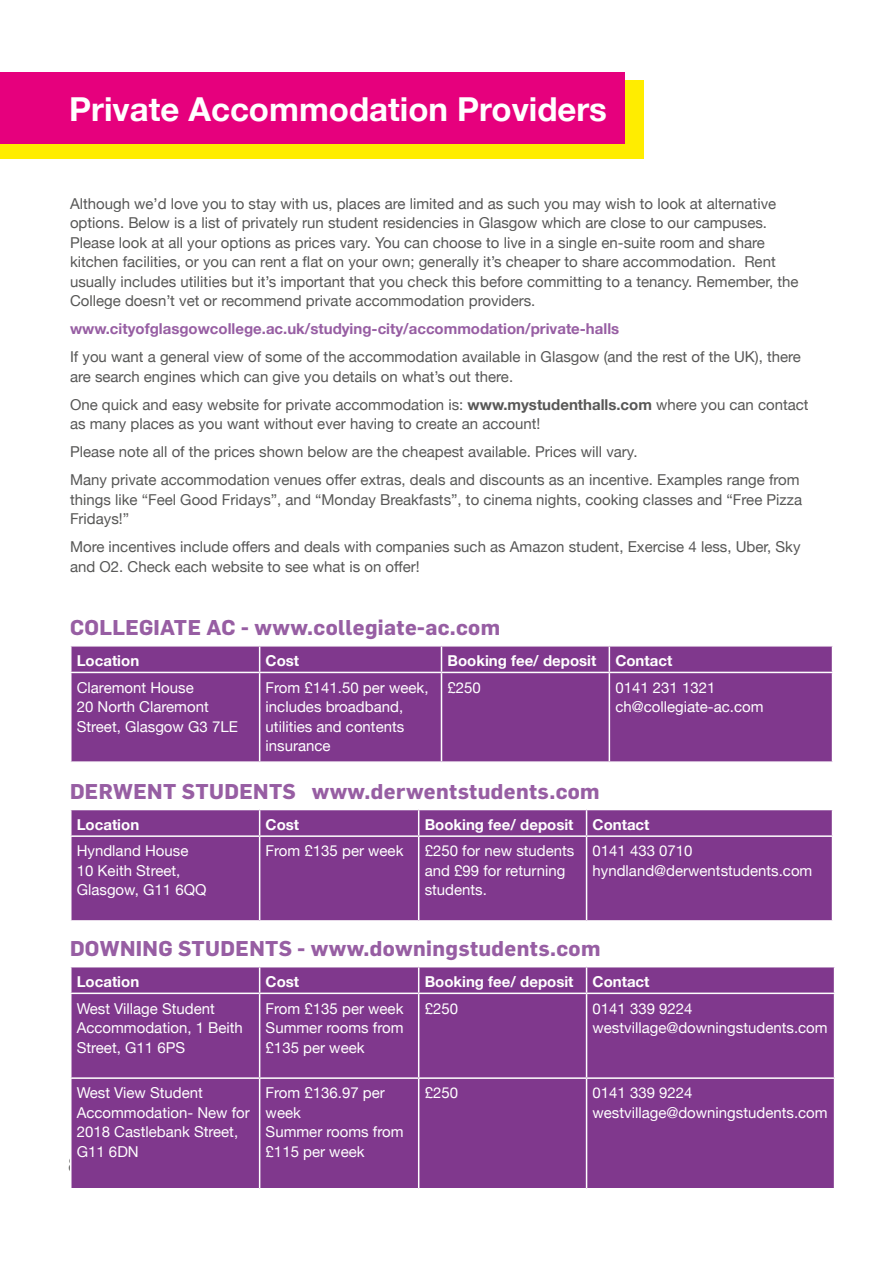
<style>
.page{position:relative;width:893px;height:1263px;background:#fff}
.page>*{position:absolute;margin:0;border:0;box-sizing:border-box;transform-origin:0 0}
.t1{font:700 33px "Helvetica Neue";color:#fff}
.t2{font:700 21px "Flama";letter-spacing:.02em;color:#975ea3}
.t3{font:21px "Helvetica Neue";color:#6b6b6a}
.t4{font:15px/19.5px "Helvetica Neue";color:#575756}
.t5{font:15px/19.5px "Helvetica Neue";color:#fff}
.t6{font:700 15px "Helvetica Neue";color:#fff}
.t7{font:700 15px "Helvetica Neue";color:#975ea3}
.s1{font-weight:700}
</style>
<div class="page">
<div style="left:0;top:80px;width:643px;height:79px;background:#ffed00"></div>
<div style="left:0;top:73px;width:625px;height:71px;background:#e6007d"></div>
<div style="left:72px;top:673px;width:760px;height:88px;background:#80388d"></div>
<svg style="left:71px;top:646px;width:762px;height:26px;background:#854091"></svg>
<hr style="left:259px;top:673px;width:1px;height:88px;background:#fff">
<hr style="left:441px;top:673px;width:1px;height:88px;background:#fff">
<hr style="left:609px;top:673px;width:1px;height:88px;background:#fff">
<div style="left:72px;top:810px;width:760px;height:110px;background:#80388d"></div>
<svg style="left:259px;top:810px;width:1px;height:25px"></svg>
<svg style="left:418px;top:810px;width:1px;height:25px"></svg>
<svg style="left:586px;top:810px;width:1px;height:25px"></svg>
<hr style="left:70px;top:835px;width:190px;height:2px;background:#fff">
<hr style="left:260px;top:835px;width:159px;height:2px;background:#fff">
<hr style="left:259px;top:837px;width:1px;height:83px;background:#fff">
<hr style="left:419px;top:835px;width:168px;height:2px;background:#fff">
<hr style="left:418px;top:837px;width:1px;height:83px;background:#fff">
<hr style="left:587px;top:835px;width:246px;height:2px;background:#fff">
<hr style="left:586px;top:837px;width:1px;height:83px;background:#fff">
<div style="left:72px;top:967px;width:762px;height:221px;background:#80388d"></div>
<svg style="left:259px;top:967px;width:1px;height:25px"></svg>
<svg style="left:418px;top:967px;width:1px;height:25px"></svg>
<svg style="left:586px;top:967px;width:1px;height:25px"></svg>
<hr style="left:70px;top:992px;width:190px;height:2px;background:#fff">
<hr style="left:260px;top:992px;width:159px;height:2px;background:#fff">
<hr style="left:259px;top:994px;width:1px;height:83px;background:#fff">
<hr style="left:419px;top:992px;width:168px;height:2px;background:#fff">
<hr style="left:418px;top:994px;width:1px;height:83px;background:#fff">
<hr style="left:587px;top:992px;width:248px;height:2px;background:#fff">
<hr style="left:586px;top:994px;width:1px;height:83px;background:#fff">
<hr style="left:70px;top:1077px;width:190px;height:2px;background:#fff">
<hr style="left:260px;top:1077px;width:159px;height:2px;background:#fff">
<hr style="left:259px;top:1079px;width:1px;height:109px;background:#fff">
<hr style="left:419px;top:1077px;width:168px;height:2px;background:#fff">
<hr style="left:418px;top:1079px;width:1px;height:109px;background:#fff">
<hr style="left:587px;top:1077px;width:248px;height:2px;background:#fff">
<hr style="left:586px;top:1079px;width:1px;height:109px;background:#fff">
<h1 class="t1" style="left:69px;top:83px;width:539px">Private Accommodation Providers</h1>
<p class="t4" style="left:70px;top:195px;width:730px">Although we’d love you to stay with us, places are limited and as such you may wish to look at alternative options. Below is a list of privately run student residencies in Glasgow which are close to our campuses.<br>Please look at all your options as prices vary. You can choose to live in a single en-suite room and share kitchen facilities, or you can rent a flat on your own; generally it’s cheaper to share accommodation. Rent usually includes utilities but it’s important that you check this before committing to a tenancy. Remember, the College doesn’t vet or recommend private accommodation providers.</p>
<p class="t7" style="left:70px;top:317px;width:551px">www.cityofglasgowcollege.ac.uk/studying-city/accommodation/private-halls</p>
<p class="t4" style="left:70px;top:348px;width:732px">If you want a general view of some of the accommodation available in Glasgow (and the rest of the UK), there are search engines which can give you details on what’s out there.</p>
<p class="t4" style="left:70px;top:396px;width:740px">One quick and easy website for private accommodation is: <span class="s1">www.mystudenthalls.com</span> where you can contact as many places as you want without ever having to create an account!</p>
<p class="t4" style="left:70px;top:439px;width:731px;line-height:28px">Please note all of the prices shown below are the cheapest available. Prices will vary.<br>Many private accommodation venues offer extras, deals and discounts as an incentive. Examples range from</p>
<p class="t4" style="left:70px;top:491px;width:734px">things like “Feel Good Fridays”, and “Monday Breakfasts”, to cinema nights, cooking classes and “Free Pizza<br>Fridays!”</p>
<p class="t4" style="left:70px;top:538px;width:732px">More incentives include offers and deals with companies such as Amazon student, Exercise 4 less, Uber, Sky and O2. Check each website to see what is on offer!</p>
<h2 class="t2" style="left:70px;top:612px;width:432px">COLLEGIATE AC - www.collegiate-ac.com</h2>
<p class="t6" style="left:77px;top:649px;width:64px">Location</p>
<p class="t6" style="left:266px;top:649px;width:35px">Cost</p>
<p class="t6" style="left:447px;top:649px;width:150px">Booking fee/ deposit</p>
<p class="t6" style="left:615px;top:649px;width:58px">Contact</p>
<p class="t5" style="left:77px;top:678px;width:163px">Claremont House<br>20 North Claremont<br>Street, Glasgow G3 7LE</p>
<p class="t5" style="left:266px;top:678px;width:164px">From £141.50 per week, includes broadband, utilities and contents insurance</p>
<p class="t5" style="left:447px;top:678px;width:35px">£250</p>
<p class="t5" style="left:615px;top:678px;width:150px">0141 231 1321 ch@collegiate-ac.com</p>
<h2 class="t2" style="left:70px;top:776px;width:531px">DERWENT STUDENTS www.derwentstudents.com</h2>
<p class="t6" style="left:77px;top:813px;width:64px">Location</p>
<p class="t6" style="left:266px;top:813px;width:35px">Cost</p>
<p class="t6" style="left:425px;top:813px;width:150px">Booking fee/ deposit</p>
<p class="t6" style="left:593px;top:813px;width:58px">Contact</p>
<p class="t5" style="left:77px;top:842px;width:131px">Hyndland House<br>10 Keith Street,<br>Glasgow, G11 6QQ</p>
<p class="t5" style="left:266px;top:842px;width:139px">From £135 per week</p>
<p class="t5" style="left:425px;top:842px;width:151px">£250 for new students and £99 for returning students.</p>
<p class="t5" style="left:593px;top:842px;width:221px">0141 433 0710 hyndland@derwentstudents.com</p>
<h2 class="t2" style="left:70px;top:933px;width:532px">DOWNING STUDENTS - www.downingstudents.com</h2>
<p class="t6" style="left:77px;top:970px;width:64px">Location</p>
<p class="t6" style="left:266px;top:970px;width:35px">Cost</p>
<p class="t6" style="left:425px;top:970px;width:150px">Booking fee/ deposit</p>
<p class="t6" style="left:593px;top:970px;width:58px">Contact</p>
<p class="t5" style="left:77px;top:999px;width:168px">West Village Student<br>Accommodation, 1 Beith<br>Street, G11 6PS</p>
<p class="t5" style="left:266px;top:999px;width:139px;text-align:justify">From £135 per week Summer rooms from £135 per week</p>
<p class="t5" style="left:425px;top:999px;width:35px">£250</p>
<p class="t5" style="left:593px;top:999px;width:237px">0141 339 9224 westvillage@downingstudents.com</p>
<p class="t5" style="left:77px;top:1084px;width:175px">West View Student<br>Accommodation- New for<br>2018 Castlebank Street,<br>G11 6DN</p>
<p class="t5" style="left:266px;top:1084px;width:139px">From £136.97 per week<br>Summer rooms from £115 per week</p>
<p class="t5" style="left:425px;top:1084px;width:35px">£250</p>
<p class="t5" style="left:593px;top:1084px;width:237px">0141 339 9224 westvillage@downingstudents.com</p>
<h2 class="t3" style="left:68px;top:1150px;width:13px">8</h2>
</div>
